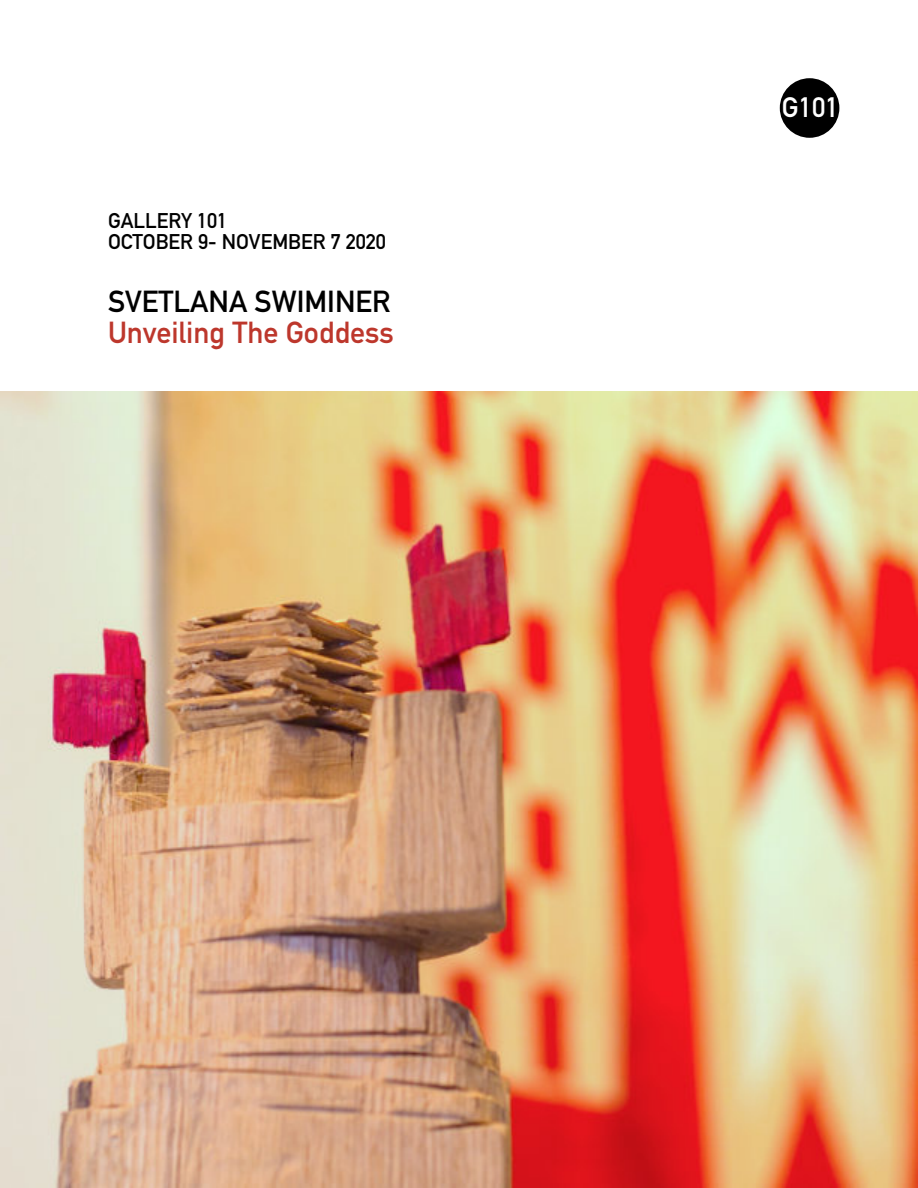
<style>
.page{position:relative;width:918px;height:1188px;background:#fff}
.page>*{position:absolute;margin:0;border:0;box-sizing:border-box;transform-origin:0 0}
.t1{font:30px "DIN Mittelschrift Alternate";color:#bd372c}
.t2{font:30px "DIN Mittelschrift Alternate";color:#000}
.t3{font:27.75px "DIN Mittelschrift Alternate";color:#fff}
.t4{font:21px/21px "DIN Mittelschrift Alternate";color:#000}
</style>
<div class="page">
<img style="left:0;top:392px;width:918px;height:796px">
<div style="left:780px;top:78px;width:59px;height:60px;background:#000;border-radius:50%"></div>
<p class="t4" style="left:108px;top:212px;width:280px">GALLERY 101<br>OCTOBER 9- NOVEMBER 7 2020</p>
<h1 class="t2" style="left:108px;top:291px;width:284px">SVETLANA SWIMINER</h1>
<h1 class="t1" style="left:108px;top:322px;width:287px">Unveiling The Goddess</h1>
<h2 class="t3" style="left:782px;top:97px;width:58px">G101</h2>
</div>
